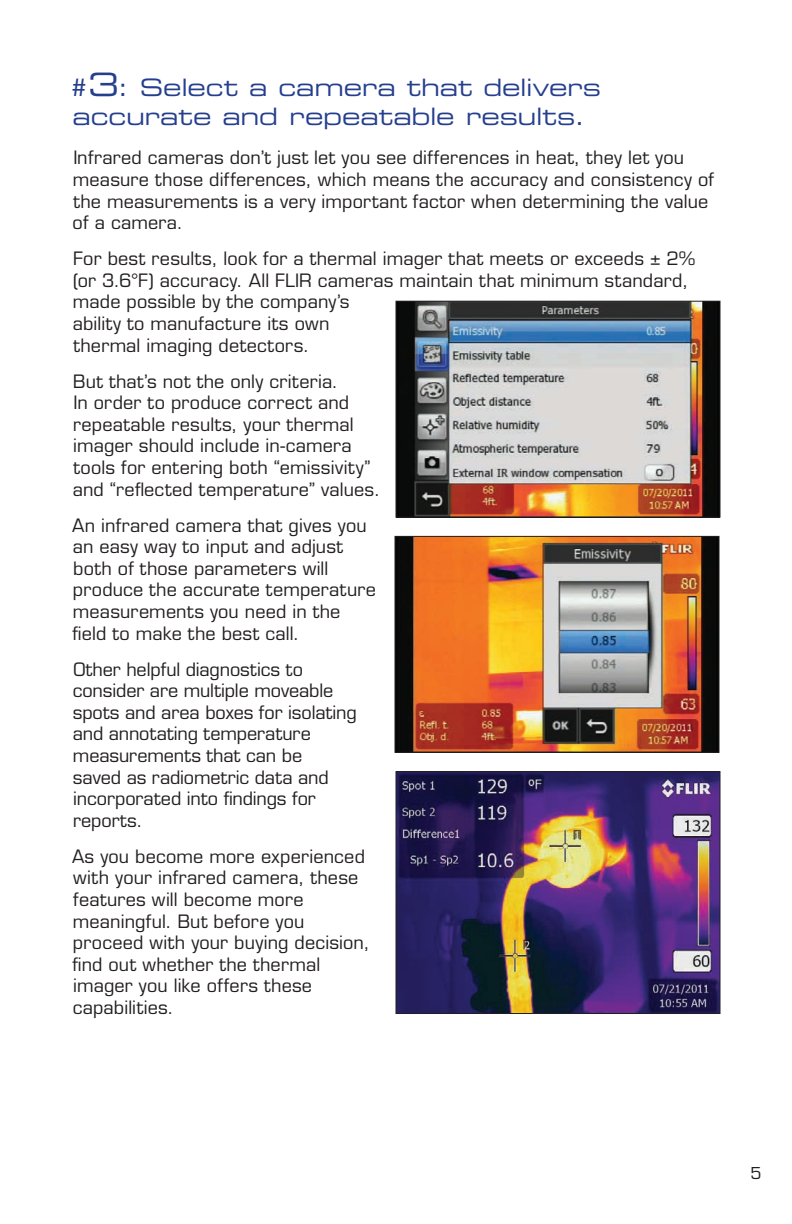
<style>
.page{position:relative;width:792px;height:1224px;background:#fff}
.page>*{position:absolute;margin:0;border:0;box-sizing:border-box;transform-origin:0 0}
.t1{font:24px/28.8px "Eurostile LT Std Ex 2";letter-spacing:-.005em;color:#253f8e}
.t2{font:18px/21.6px "Eurostile LT Std";letter-spacing:.01em;color:#231f20}
.t3{font:16px "Eurostile LT Std";color:#231f20}
.s1{font-size:32px}
</style>
<div class="page">
<img style="left:398px;top:303px;width:320px;height:212px">
<div style="left:396px;top:301px;width:324px;height:216px;border:1px solid #231f20"></div>
<img style="left:397px;top:538px;width:320px;height:213px">
<div style="left:395px;top:536px;width:324px;height:217px;border:1px solid #231f20"></div>
<img style="left:398px;top:773px;width:320px;height:239px">
<div style="left:396px;top:771px;width:324px;height:243px;border:1px solid #231f20"></div>
<h1 class="t1" style="left:67px;top:72px;width:535px">#<span class="s1">3</span>: Select a camera that delivers accurate and repeatable results.</h1>
<p class="t2" style="left:73px;top:147px;width:643px">Infrared cameras don’t just let you see differences in heat, they let you measure those differences, which means the accuracy and consistency of the measurements is a very important factor when determining the value of a camera.</p>
<p class="t2" style="left:73px;top:248px;width:624px">For best results, look for a thermal imager that meets or exceeds ± 2% (or 3.6°F) accuracy. All FLIR cameras maintain that minimum standard, made possible by the company’s<br>ability to manufacture its own<br>thermal imaging detectors.</p>
<p class="t2" style="left:73px;top:370px;width:309px">But that’s not the only criteria.<br>In order to produce correct and repeatable results, your thermal imager should include in-camera tools for entering both “emissivity” and “reflected temperature” values.</p>
<p class="t2" style="left:72px;top:514px;width:306px">An infrared camera that gives you an easy way to input and adjust both of those parameters will produce the accurate temperature measurements you need in the field to make the best call.</p>
<p class="t2" style="left:73px;top:658px;width:286px">Other helpful diagnostics to consider are multiple moveable spots and area boxes for isolating and annotating temperature measurements that can be<br>saved as radiometric data and incorporated into findings for reports.</p>
<p class="t2" style="left:72px;top:846px;width:299px">As you become more experienced with your infrared camera, these features will become more meaningful. But before you proceed with your buying decision, find out whether the thermal imager you like offers these capabilities.</p>
<p class="t3" style="left:750px;top:1164px;width:13px">5</p>
</div>
